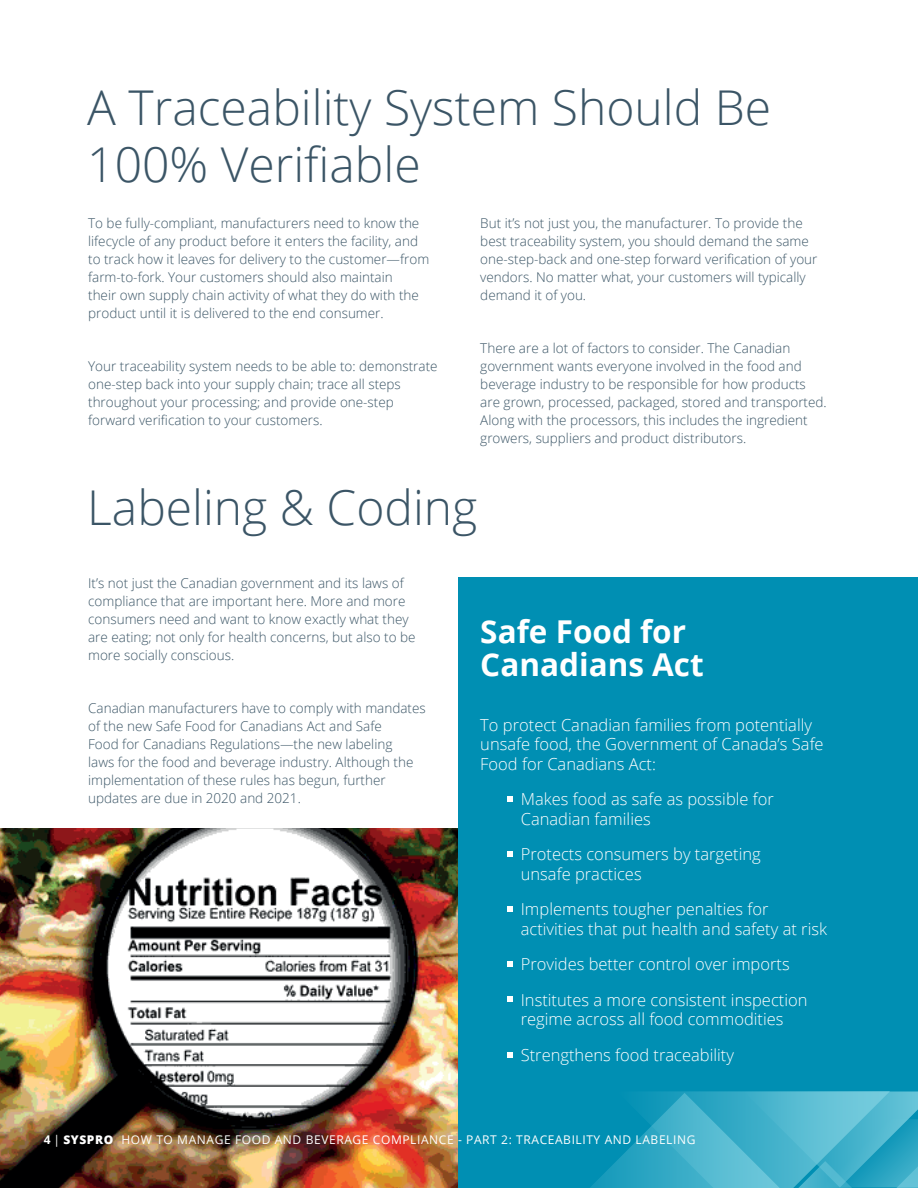
<style>
.page{position:relative;width:918px;height:1188px;background:#fff}
.page>*{position:absolute;margin:0;border:0;box-sizing:border-box;transform-origin:0 0}
.t1{font:300 48px/57.6px "Open Sans";color:#3b5566}
.t2{font:700 31.5px/33px "Open Sans";color:#fff}
.t3{font:300 16.5px/19.5px "Open Sans";color:#fff}
.t4{font:300 13.5px/18px "Open Sans";color:#3b5566}
.t5{font:12px "Open Sans";letter-spacing:.05em;color:#fff}
.s1{font-weight:700}
.s2{font-weight:800}
</style>
<div class="page">
<img style="left:0;top:829px;width:459px;height:359px">
<div style="left:459px;top:578px;width:459px;height:610px;background:#008fb3"></div>
<svg style="left:508px;top:796px;width:5px;height:6px"></svg>
<svg style="left:508px;top:906px;width:5px;height:5px"></svg>
<svg style="left:508px;top:1052px;width:5px;height:5px"></svg>
<svg style="left:508px;top:997px;width:5px;height:5px"></svg>
<svg style="left:508px;top:851px;width:5px;height:5px"></svg>
<svg style="left:508px;top:961px;width:5px;height:5px"></svg>
<svg style="left:590px;top:1091px;width:328px;height:97px;background:#3badc8"></svg>
<h1 class="t1" style="left:87px;top:77px;width:685px">A Traceability System Should Be<br>100% Verifiable</h1>
<p class="t4" style="left:88px;top:214px;width:343px">To be fully-compliant, manufacturers need to know the lifecycle of any product before it enters the facility, and to track how it leaves for delivery to the customer—from farm-to-fork. Your customers should also maintain<br>their own supply chain activity of what they do with the product until it is delivered to the end consumer.</p>
<p class="t4" style="left:88px;top:357px;width:351px">Your traceability system needs to be able to: demonstrate one-step back into your supply chain; trace all steps throughout your processing; and provide one-step forward verification to your customers.</p>
<p class="t4" style="left:480px;top:214px;width:339px">But it’s not just you, the manufacturer. To provide the best traceability system, you should demand the same one-step-back and one-step forward verification of your vendors. No matter what, your customers will typically demand it of you.</p>
<p class="t4" style="left:480px;top:339px;width:348px">There are a lot of factors to consider. The Canadian government wants everyone involved in the food and beverage industry to be responsible for how products are grown, processed, packaged, stored and transported.<br>Along with the processors, this includes the ingredient growers, suppliers and product distributors.</p>
<h1 class="t1" style="left:87px;top:477px;width:392px">Labeling &amp; Coding</h1>
<p class="t4" style="left:88px;top:574px;width:329px">It’s not just the Canadian government and its laws of compliance that are important here. More and more consumers need and want to know exactly what they are eating; not only for health concerns, but also to be more socially conscious.</p>
<p class="t4" style="left:88px;top:699px;width:339px">Canadian manufacturers have to comply with mandates of the new Safe Food for Canadians Act and Safe<br>Food for Canadians Regulations—the new labeling<br>laws for the food and beverage industry. Although the implementation of these rules has begun, further updates are due in 2020 and 2021.</p>
<h2 class="t2" style="left:480px;top:615px;width:225px">Safe Food for<br>Canadians Act</h2>
<p class="t3" style="left:480px;top:715px;width:345px">To protect Canadian families from potentially unsafe food, the Government of Canada’s Safe<br>Food for Canadians Act:</p>
<p class="t3" style="left:521px;top:789px;width:255px;text-indent:-14px">• Makes food as safe as possible for<br>Canadian families</p>
<p class="t3" style="left:521px;top:844px;width:242px;text-indent:-14px">• Protects consumers by targeting unsafe practices</p>
<p class="t3" style="left:521px;top:899px;width:308px;text-indent:-13px">• Implements tougher penalties for activities that put health and safety at risk</p>
<p class="t3" style="left:507px;top:954px;width:284px">• Provides better control over imports</p>
<p class="t3" style="left:521px;top:990px;width:288px;text-indent:-13px">• Institutes a more consistent inspection regime across all food commodities</p>
<p class="t3" style="left:507px;top:1045px;width:228px">• Strengthens food traceability</p>
<p class="t5" style="left:44px;top:1131px;width:653px"><span class="s1">4</span> | <span class="s2">SYSPRO</span> HOW TO MANAGE FOOD AND BEVERAGE COMPLIANCE - PART 2: TRACEABILITY AND LABELING</p>
</div>
